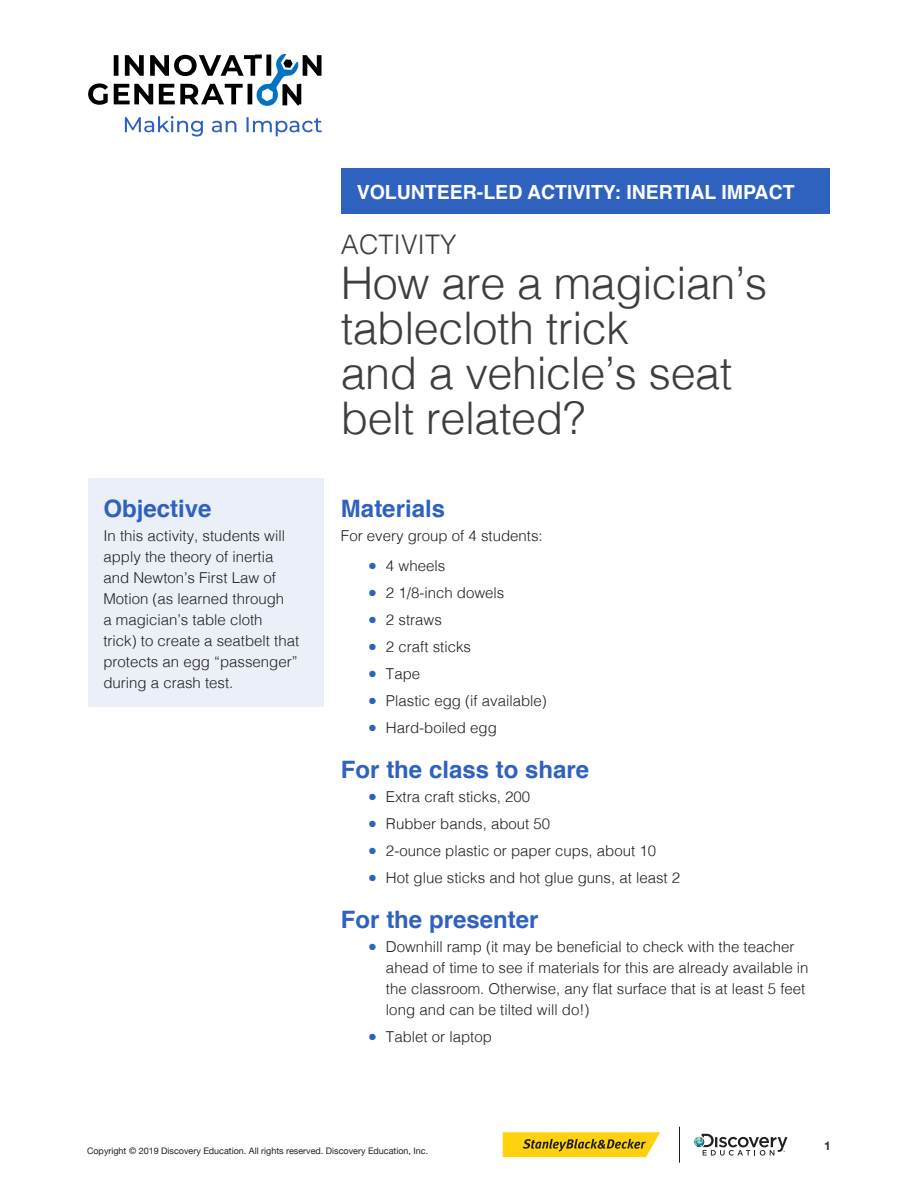
<style>
.page{position:relative;width:918px;height:1188px;background:#fff}
.page>*{position:absolute;margin:0;border:0;box-sizing:border-box;transform-origin:0 0}
.t1{font:300 45px/45px "Helvetica";letter-spacing:-.01em;color:#3e3e3f}
.t2{font:300 27px "Helvetica";color:#3e3e3f}
.Subhead_1{font:700 24px "Helvetica";color:#2f61bf}
.t3{font:700 19.5px "Helvetica";color:#fff}
.Body{font:300 15px/21px "Helvetica";color:#231f20}
.Body_less_space{font:300 15px "Helvetica";color:#231f20}
.t4{font:700 12px "Helvetica Neue";color:#343333}
.t5{font:9px "Helvetica Neue";color:#231f20}
.s1{font-family:"Helvetica Neue";color:#2f61bf}
</style>
<div class="page">
<svg style="left:694px;top:1134px;width:94px;height:22px"></svg>
<hr style="left:679px;top:1127px;width:1px;height:36px;background:#231f20">
<div style="left:341px;top:168px;width:489px;height:45px;background:#2f61bf"></div>
<svg style="left:88px;top:83px;width:213px;height:22px"></svg>
<svg style="left:125px;top:116px;width:197px;height:20px"></svg>
<img style="left:255px;top:54px;width:44px;height:52px">
<svg style="left:114px;top:55px;width:208px;height:21px"></svg>
<svg style="left:503px;top:1132px;width:157px;height:25px;background:#e1bd1d"></svg>
<div style="left:88px;top:478px;width:236px;height:229px;background:#eaeff8"></div>
<p class="Subhead_1" style="left:103px;top:490px;width:110px">Objective</p>
<p class="Body" style="left:103px;top:525px;width:197px">In this activity, students will apply the theory of inertia and Newton’s First Law of<br>Motion (as learned through<br>a magician’s table cloth trick) to create a seatbelt that protects an egg “passenger” during a crash test.</p>
<p class="t3" style="left:357px;top:176px;width:440px">VOLUNTEER-LED ACTIVITY: INERTIAL IMPACT</p>
<p class="t2" style="left:341px;top:221px;width:117px">ACTIVITY</p>
<p class="t1" style="left:341px;top:257px;width:428px">How are a magician’s tablecloth trick<br>and a vehicle’s seat belt related?</p>
<p class="Subhead_1" style="left:341px;top:490px;width:106px">Materials</p>
<p class="Body_less_space" style="left:341px;top:523px;width:203px">For every group of 4 students:</p>
<p class="Body" style="left:368px;top:555px;width:79px"><span class="s1">●</span> 4 wheels</p>
<p class="Body" style="left:368px;top:582px;width:138px"><span class="s1">●</span> 2 1/8-inch dowels</p>
<p class="Body" style="left:368px;top:609px;width:75px"><span class="s1">●</span> 2 straws</p>
<p class="Body" style="left:368px;top:636px;width:105px"><span class="s1">●</span> 2 craft sticks</p>
<p class="Body" style="left:368px;top:663px;width:54px"><span class="s1">●</span> Tape</p>
<p class="Body" style="left:368px;top:690px;width:180px"><span class="s1">●</span> Plastic egg (if available)</p>
<p class="Body" style="left:368px;top:717px;width:130px"><span class="s1">●</span> Hard-boiled egg</p>
<p class="Subhead_1" style="left:341px;top:751px;width:250px">For the class to share</p>
<p class="Body" style="left:368px;top:786px;width:164px"><span class="s1">●</span> Extra craft sticks, 200</p>
<p class="Body" style="left:368px;top:813px;width:184px"><span class="s1">●</span> Rubber bands, about 50</p>
<p class="Body" style="left:368px;top:840px;width:290px"><span class="s1">●</span> 2-ounce plastic or paper cups, about 10</p>
<p class="Body" style="left:368px;top:867px;width:314px"><span class="s1">●</span> Hot glue sticks and hot glue guns, at least 2</p>
<p class="Subhead_1" style="left:341px;top:901px;width:199px">For the presenter</p>
<p class="Body" style="left:386px;top:936px;width:424px;text-indent:-18px"><span class="s1">●</span> Downhill ramp (it may be beneficial to check with the teacher ahead of time to see if materials for this are already available in the classroom. Otherwise, any flat surface that is at least 5 feet long and can be tilted will do!)</p>
<p class="Body" style="left:368px;top:1026px;width:125px"><span class="s1">●</span> Tablet or laptop</p>
<p class="t5" style="left:87px;top:1144px;width:343px">Copyright © 2019 Discovery Education. All rights reserved. Discovery Education, Inc.</p>
<p class="t4" style="left:824px;top:1137px;width:8px">1</p>
</div>
